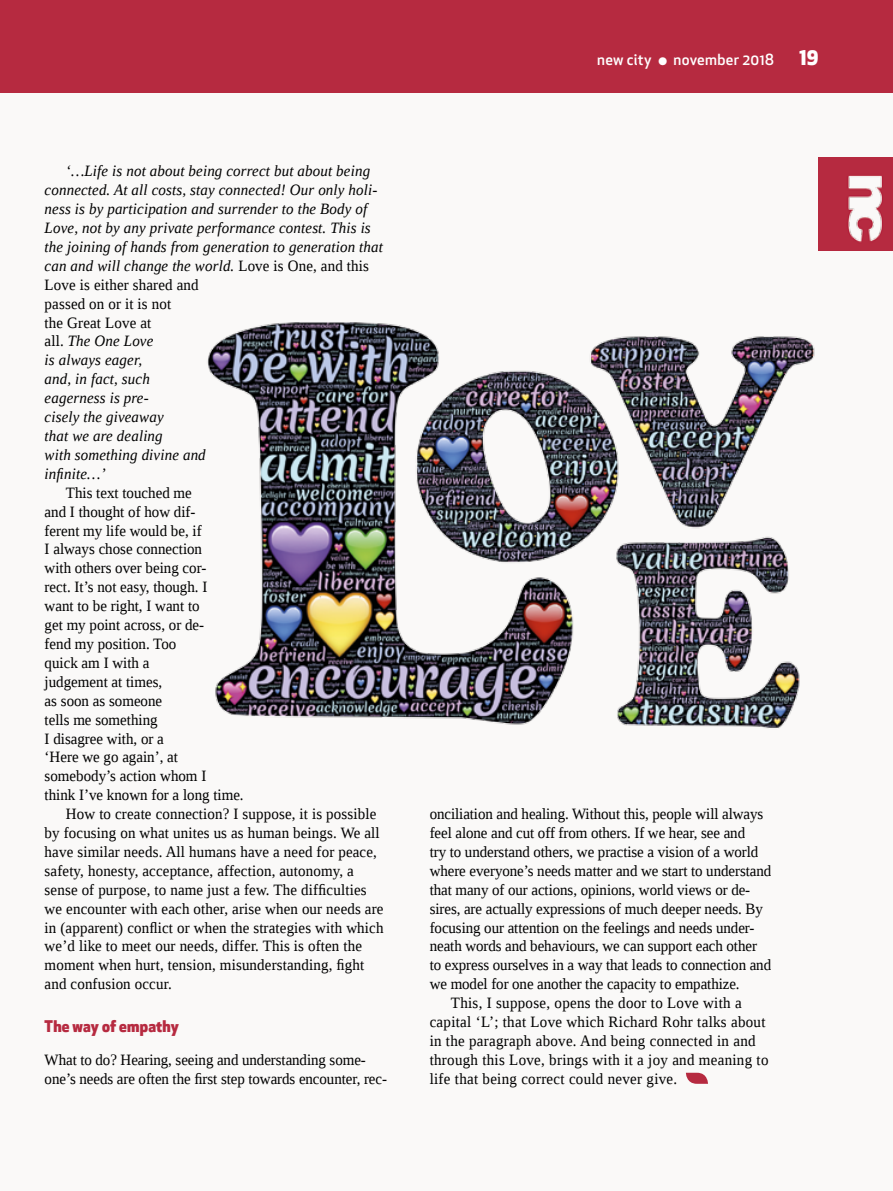
<style>
.page{position:relative;width:893px;height:1191px;background:#fff}
.page>*{position:absolute;margin:0;border:0;box-sizing:border-box;transform-origin:0 0}
.t1{font:800 19.5px "Apex New";color:#fff}
.Text_body{font:15.75px/18.9px "Liberation Serif";color:#000;scale:.95 1}
.Text_body-2{font:italic 15.75px/18.9px "Liberation Serif";letter-spacing:.01em;color:#000;scale:.95 1}
.Text_body-3{font:15.75px/18.9px "Liberation Serif";letter-spacing:.02em;color:#000;scale:.95 1}
.Small_title_Apex_Par{font:800 15.75px "Apex New";letter-spacing:.015em;color:#b62a40;scale:.95 1}
.t2{font:500 15px "Apex New";letter-spacing:.015em;color:#fff}
.s1{font-style:normal}
.s2{font-weight:800}
</style>
<div class="page">
<div style="left:0;top:94px;width:893px;height:1097px;background:#faf9f8"></div>
<div style="left:0;top:0;width:893px;height:92px;background:#b62a40"></div>
<img style="left:207px;top:322px;width:608px;height:407px">
<img style="left:819px;top:157px;width:74px;height:94px">
<svg style="left:686px;top:1072px;width:22px;height:11px"></svg>
<p class="Text_body-2" style="left:45px;top:161px;width:358px;text-indent:21px">‘…Life is not about being correct but about being connected. At all costs, stay connected! Our only holi&shy;ness is by participation and surrender to the Body of<br>Love, not by any private performance contest. This is the joining of hands from generation to generation that can and will change the world. <span class="s1">Love is One, and this<br>Love is either shared and<br>passed on or it is not<br>the Great Love at<br>all.</span> The One Love<br>is always eager,<br>and, in fact, such<br>eagerness is pre-<br>cisely the giveaway<br>that we are dealing<br>with something divine and<br>infinite…’</p>
<p class="Text_body" style="left:45px;top:483px;width:211px;text-indent:21px">This text touched me<br>and I thought of how dif-<br>ferent my life would be, if<br>I always chose connection<br>with others over being cor-<br>rect. It’s not easy, though. I<br>want to be right, I want to<br>get my point across, or de-<br>fend my position. Too<br>quick am I with a<br>judgement at times,<br>as soon as someone<br>tells me something<br>I disagree with, or a<br>‘Here we go again’, at somebody’s action whom I<br>think I’ve known for a long time.</p>
<p class="Text_body" style="left:45px;top:804px;width:358px;text-indent:21px">How to create connection? I suppose, it is possible by focusing on what unites us as human beings. We all have similar needs. All humans have a need for peace, safety, honesty, acceptance, affection, autonomy, a sense of purpose, to name just a few. The difficulties we encounter with each other, arise when our needs are in (apparent) conflict or when the strategies with which we’d like to meet our needs, differ. This is often the moment when hurt, tension, misunderstanding, fight and confusion occur.</p>
<p class="Small_title_Apex_Par" style="left:45px;top:1014px;width:143px">The way of empathy</p>
<p class="Text_body" style="left:45px;top:1050px;width:362px">What to do? Hearing, seeing and understanding some&shy;one’s needs are often the first step towards encounter, rec-</p>
<p class="t2" style="left:597px;top:49px;width:178px">new city <span class="s2">○</span> november 2018</p>
<p class="t1" style="left:799px;top:44px;width:21px">19</p>
<p class="Text_body" style="left:430px;top:804px;width:361px">onciliation and healing. Without this, people will always feel alone and cut off from others. If we hear, see and<br>try to understand others, we practise a vision of a world where everyone’s needs matter and we start to understand that many of our actions, opinions, world views or de&shy;sires, are actually expressions of much deeper needs. By focusing our attention on the feelings and needs under&shy;neath words and behaviours, we can support each other to express ourselves in a way that leads to connection and we model for one another the capacity to empathize.</p>
<p class="Text_body-3" style="left:430px;top:993px;width:358px;text-indent:21px">This, I suppose, opens the door to Love with a capital ‘L’; that Love which Richard Rohr talks about in the paragraph above. And being connected in and through this Love, brings with it a joy and meaning to life that being correct could never give.</p>
</div>
